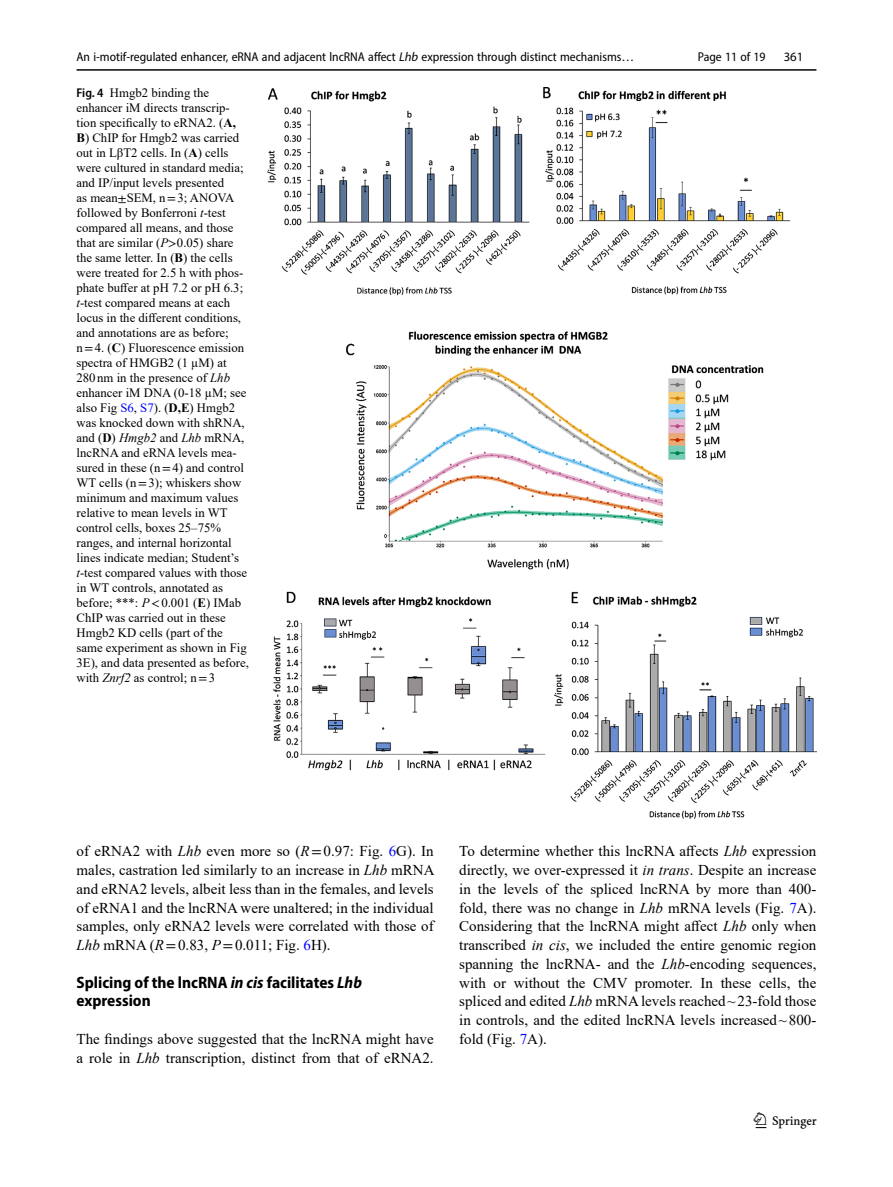
<style>
.page{position:relative;width:893px;height:1187px;background:#fff}
.page>*{position:absolute;margin:0;border:0;box-sizing:border-box;transform-origin:0 0}
.t1{font:22.5px "Springnew";color:#000}
.Head_2{font:700 semi-condensed 16.5px/18.8px "Myriad Pro";color:#000}
.Body_Text{font:15px/18.8px "Times New Roman";color:#000;text-align:justify}
.Body_Text_Indent{font:15px/18.8px "Times New Roman";color:#000;text-align:justify}
.Figure_Caption_Side{font:12.75px/15px "Times New Roman";color:#000}
.t2{font:semi-condensed 12.75px "Myriad Pro";color:#000}
.t3{font:12.75px "Myriad Pro";color:#000}
.s1{font-style:italic;font-stretch:normal}
.s2{font-family:"Myriad Pro";font-weight:600;font-stretch:semi-condensed}
.s3{font-weight:700}
.s4{font-family:"STIX"}
.s5{font-style:italic}
.s6{color:#00f}
</style>
<div class="page">
<hr style="left:77px;top:69px;width:739px;height:2px;background:#000">
<img style="left:268px;top:87px;width:548px;height:731px">
<p class="t2" style="left:77px;top:49px;width:559px">An i-motif-regulated enhancer, eRNA and adjacent lncRNA affect <span class="s1">Lhb</span> expression through distinct mechanisms…</p>
<p class="Figure_Caption_Side" style="left:77px;top:84px;width:174px"><span class="s2">Fig. 4</span> Hmgb2 binding the enhancer iM directs transcrip&shy;tion specifically to eRNA2. (<span class="s3">A,<br>B</span>) ChIP for Hmgb2 was carried out in LβT2 cells. In (<span class="s3">A</span>) cells were cultured in standard media; and IP/input levels presented<br>as mean<span class="s4">±</span>SEM, n<span class="s4">=</span>3; ANOVA followed by Bonferroni <span class="s5">t</span>-test compared all means, and those that are similar (<span class="s5">P</span><span class="s4">&gt;</span>0.05) share the same letter. In (<span class="s3">B</span>) the cells were treated for 2.5 h with phos&shy;phate buffer at pH 7.2 or pH 6.3; <span class="s5">t</span>-test compared means at each locus in the different conditions, and annotations are as before; n<span class="s4">=</span>4. (<span class="s3">C</span>) Fluorescence emission spectra of HMGB2 (1 µM) at<br>280 nm in the presence of <span class="s5">Lhb </span>enhancer iM DNA (0-18 µM; see also Fig <span class="s6">S6</span>, <span class="s6">S7</span>). (<span class="s3">D,E</span>) Hmgb2 was knocked down with shRNA, and (<span class="s3">D</span>) <span class="s5">Hmgb2</span> and <span class="s5">Lhb</span> mRNA, lncRNA and eRNA levels mea&shy;sured in these (n<span class="s4">=</span>4) and control<br>WT cells (n<span class="s4">=</span>3); whiskers show minimum and maximum values relative to mean levels in WT control cells, boxes 25–75% ranges, and internal horizontal lines indicate median; Student’s <span class="s5">t</span>-test compared values with those in WT controls, annotated as before; ***: <span class="s5">P</span><span class="s4">&lt;</span>0.001 (<span class="s3">E</span>) IMab<br>ChIP was carried out in these<br>Hmgb2 KD cells (part of the same experiment as shown in Fig<br>3E), and data presented as before, with <span class="s5">Znrf2</span> as control; n<span class="s4">=</span>3</p>
<p class="t2" style="left:698px;top:49px;width:69px">Page 11 of 19</p>
<p class="t3" style="left:784px;top:48px;width:21px">361</p>
<p class="Body_Text_Indent" style="left:77px;top:841px;width:359px">of eRNA2 with <span class="s5">Lhb</span> even more so (<span class="s5">R</span><span class="s4">=</span>0.97: Fig. <span class="s6">6</span>G). In males, castration led similarly to an increase in <span class="s5">Lhb</span> mRNA and eRNA2 levels, albeit less than in the females, and levels of eRNA1 and the lncRNA were unaltered; in the individual samples, only eRNA2 levels were correlated with those of <span class="s5">Lhb</span> mRNA (<span class="s5">R</span><span class="s4">=</span>0.83, <span class="s5">P</span><span class="s4">=</span>0.011; Fig. <span class="s6">6</span>H).</p>
<p class="Head_2" style="left:77px;top:972px;width:287px">Splicing of the lncRNA <span class="s5">in cis</span> facilitates <span class="s5">Lhb </span>expression</p>
<p class="Body_Text" style="left:77px;top:1028px;width:359px">The findings above suggested that the lncRNA might have a role in <span class="s5">Lhb</span> transcription, distinct from that of eRNA2.</p>
<p class="Body_Text" style="left:459px;top:841px;width:359px">To determine whether this lncRNA affects <span class="s5">Lhb</span> expression directly, we over-expressed it <span class="s5">in trans</span>. Despite an increase in the levels of the spliced lncRNA by more than 400- fold, there was no change in <span class="s5">Lhb</span> mRNA levels (Fig. <span class="s6">7</span>A).<br>Considering that the lncRNA might affect <span class="s5">Lhb</span> only when transcribed <span class="s5">in cis</span>, we included the entire genomic region spanning the lncRNA- and the <span class="s5">Lhb</span>-encoding sequences, with or without the CMV promoter. In these cells, the spliced and edited <span class="s5">Lhb</span> mRNA levels reached~23-fold those in controls, and the edited lncRNA levels increased~800- fold (Fig. <span class="s6">7</span>A).</p>
<h1 class="t1" style="left:756px;top:1107px;width:63px">1 3</h1>
</div>
